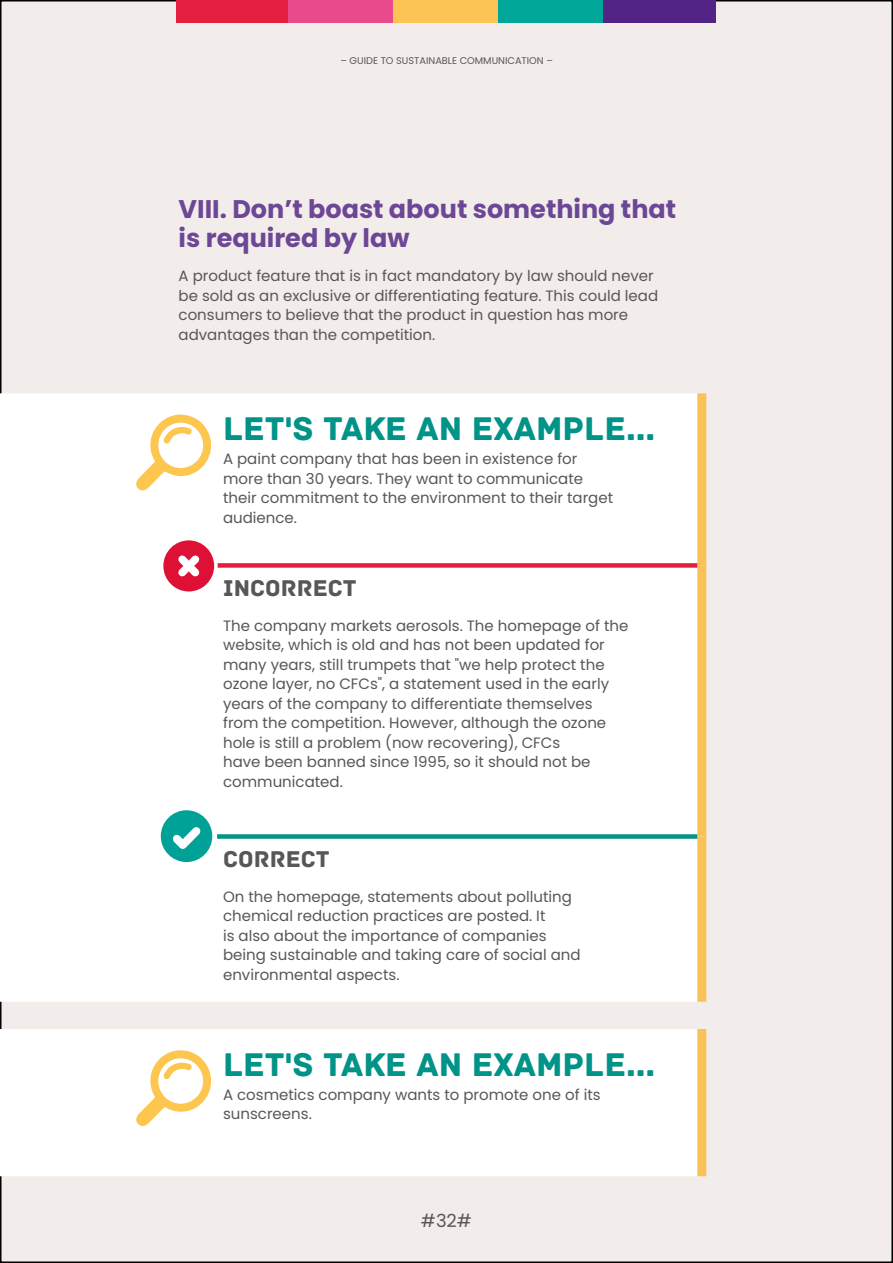
<style>
.page{position:relative;width:893px;height:1263px;background:#fff}
.page>*{position:absolute;margin:0;border:0;box-sizing:border-box;transform-origin:0 0}
.Otro{font:34.5px "Archive";color:#009388}
.Título__2{font:700 25.5px/28.5px "Poppins";color:#6c4796}
.Otro-2{font:24px "Archive";color:#575756}
.t1{font:18px "Poppins";color:#575756}
.Otro-3{font:15px/19.5px "Poppins";color:#575756}
.Cuerpo_del_texto__5{font:15px/19.5px "Poppins";color:#575756}
.t2{font:9.75px "Poppins";color:#575756}
</style>
<div class="page">
<div style="left:1px;top:1px;width:891px;height:1261px;background:#f2edea"></div>
<div style="left:177px;top:0;width:111px;height:23px;background:#e51e3f"></div>
<div style="left:288px;top:0;width:105px;height:23px;background:#ea4b8d"></div>
<div style="left:393px;top:0;width:105px;height:23px;background:#fcc457"></div>
<div style="left:498px;top:0;width:105px;height:23px;background:#00a698"></div>
<div style="left:603px;top:0;width:113px;height:23px;background:#522486"></div>
<div style="left:0;top:393px;width:697px;height:609px;background:#fff"></div>
<div style="left:697px;top:393px;width:9px;height:172px;background:#fac156"></div>
<div style="left:697px;top:565px;width:9px;height:271px;background:#fac156"></div>
<div style="left:697px;top:836px;width:9px;height:166px;background:#fac156"></div>
<div style="left:217px;top:563px;width:480px;height:5px;background:#e51e40"></div>
<div style="left:217px;top:834px;width:480px;height:5px;background:#009388"></div>
<svg style="left:136px;top:415px;width:75px;height:75px;background:#fdebc3"></svg>
<div style="left:1px;top:1029px;width:696px;height:147px;background:#fff"></div>
<div style="left:697px;top:1029px;width:9px;height:147px;background:#fac156"></div>
<svg style="left:136px;top:1050px;width:75px;height:76px;background:#fdebc3"></svg>
<svg style="left:160px;top:537px;width:58px;height:58px;background:#ee8597"></svg>
<svg style="left:157px;top:807px;width:59px;height:59px;background:#79cdc8"></svg>
<p class="t2" style="left:340px;top:55px;width:214px">– GUIDE TO SUSTAINABLE COMMUNICATION –</p>
<p class="Título__2" style="left:179px;top:195px;width:499px">VIII. Don’t boast about something that is required by law</p>
<p class="Cuerpo_del_texto__5" style="left:179px;top:266px;width:481px">A product feature that is in fact mandatory by law should never be sold as an exclusive or differentiating feature. This could lead consumers to believe that the product in question has more advantages than the competition.</p>
<p class="Otro" style="left:223px;top:409px;width:434px">LET'S TAKE AN EXAMPLE...</p>
<p class="Otro-3" style="left:223px;top:449px;width:392px">A paint company that has been in existence for more than 30 years. They want to communicate their commitment to the environment to their target audience.</p>
<p class="Otro-2" style="left:223px;top:574px;width:135px">INCORRECT</p>
<p class="Otro-3" style="left:223px;top:616px;width:407px">The company markets aerosols. The homepage of the website, which is old and has not been updated for many years, still trumpets that "we help protect the ozone layer, no CFCs", a statement used in the early years of the company to differentiate themselves from the competition. However, although the ozone hole is still a problem (now recovering), CFCs<br>have been banned since 1995, so it should not be communicated.</p>
<p class="Otro-2" style="left:223px;top:845px;width:108px">CORRECT</p>
<p class="Otro-3" style="left:223px;top:887px;width:359px">On the homepage, statements about polluting chemical reduction practices are posted. It<br>is also about the importance of companies being sustainable and taking care of social and environmental aspects.</p>
<p class="Otro" style="left:223px;top:1044px;width:434px">LET'S TAKE AN EXAMPLE...</p>
<p class="Otro-3" style="left:223px;top:1085px;width:379px">A cosmetics company wants to promote one of its sunscreens.</p>
<p class="t1" style="left:421px;top:1210px;width:53px">#32#</p>
</div>
